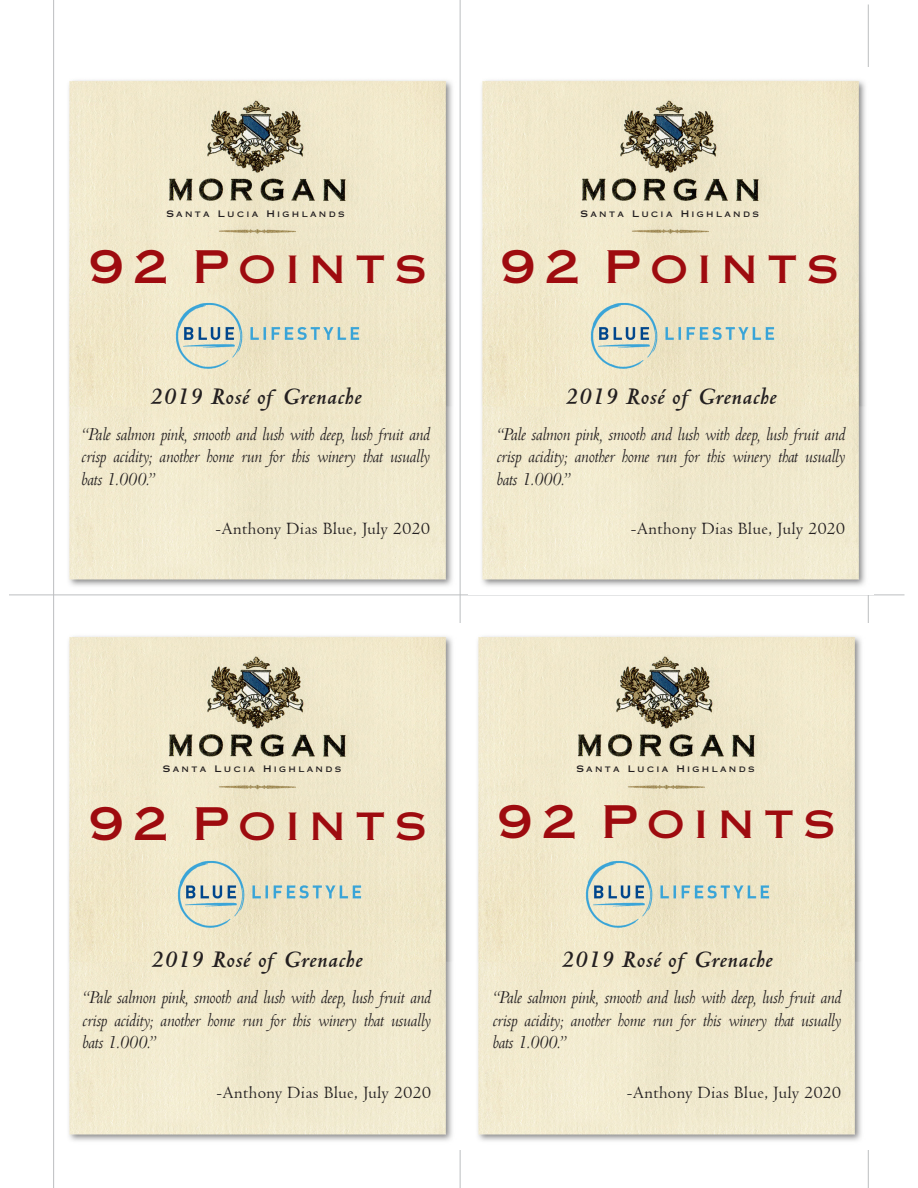
<style>
.page{position:relative;width:918px;height:1188px;background:#fff}
.page>*{position:absolute;margin:0;border:0;box-sizing:border-box;transform-origin:0 0}
.t1{font:45px "Copperplate Gothic Std 31 AB";letter-spacing:.2em;color:#9e0b0f}
.t2{font:italic 700 25.5px "Centaur";letter-spacing:.025em;color:#231f20}
.t3{font:19.5px/22.5px "Centaur MT Italic";letter-spacing:-.015em;color:#231f20;text-align:justify}
.t4{font:18px "Centaur";letter-spacing:.025em;color:#231f20}
.t5{font:9px "Copperplate Gothic Std 31 AB";letter-spacing:.26em;color:#231f20}
</style>
<div class="page">
<img style="left:68px;top:68px;width:392px;height:526px">
<hr style="left:53px;top:0;width:1px;height:1188px;background:#bcbec0">
<hr style="left:868px;top:4px;width:1px;height:1184px;background:#bcbec0">
<hr style="left:9px;top:595px;width:895px;height:1px;background:#bcbec0">
<hr style="left:460px;top:0;width:1px;height:1188px;background:#bcbec0">
<img style="left:481px;top:68px;width:388px;height:526px">
<img style="left:68px;top:635px;width:385px;height:506px">
<img style="left:477px;top:623px;width:392px;height:527px">
<img style="left:162px;top:302px;width:210px;height:68px">
<img style="left:578px;top:302px;width:210px;height:68px">
<img style="left:164px;top:860px;width:210px;height:68px">
<img style="left:572px;top:860px;width:210px;height:68px">
<p class="t5" style="left:166px;top:208px;width:180px">Santa Lucia Highlands</p>
<p class="t5" style="left:581px;top:208px;width:180px">Santa Lucia Highlands</p>
<h1 class="t1" style="left:89px;top:240px;width:340px">92 Points</h1>
<h2 class="t2" style="left:150px;top:381px;width:213px">2019 Rosé of Grenache</h2>
<p class="t3" style="left:81px;top:423px;width:350px">“Pale salmon pink, smooth and lush with deep, lush fruit and crisp acidity; another home run for this winery that usually bats 1.000.”</p>
<p class="t4" style="left:215px;top:518px;width:216px">-Anthony Dias Blue, July 2020</p>
<h1 class="t1" style="left:501px;top:240px;width:340px">92 Points</h1>
<h2 class="t2" style="left:565px;top:381px;width:213px">2019 Rosé of Grenache</h2>
<p class="t3" style="left:496px;top:423px;width:350px">“Pale salmon pink, smooth and lush with deep, lush fruit and crisp acidity; another home run for this winery that usually bats 1.000.”</p>
<p class="t4" style="left:631px;top:518px;width:216px">-Anthony Dias Blue, July 2020</p>
<p class="t5" style="left:163px;top:764px;width:180px">Santa Lucia Highlands</p>
<p class="t5" style="left:576px;top:764px;width:180px">Santa Lucia Highlands</p>
<h1 class="t1" style="left:89px;top:797px;width:340px">92 Points</h1>
<h1 class="t1" style="left:497px;top:795px;width:340px">92 Points</h1>
<h2 class="t2" style="left:151px;top:944px;width:213px">2019 Rosé of Grenache</h2>
<p class="t3" style="left:82px;top:986px;width:350px">“Pale salmon pink, smooth and lush with deep, lush fruit and crisp acidity; another home run for this winery that usually bats 1.000.”</p>
<p class="t4" style="left:216px;top:1081px;width:216px">-Anthony Dias Blue, July 2020</p>
<h2 class="t2" style="left:561px;top:944px;width:213px">2019 Rosé of Grenache</h2>
<p class="t3" style="left:492px;top:986px;width:350px">“Pale salmon pink, smooth and lush with deep, lush fruit and crisp acidity; another home run for this winery that usually bats 1.000.”</p>
<p class="t4" style="left:627px;top:1081px;width:216px">-Anthony Dias Blue, July 2020</p>
</div>
